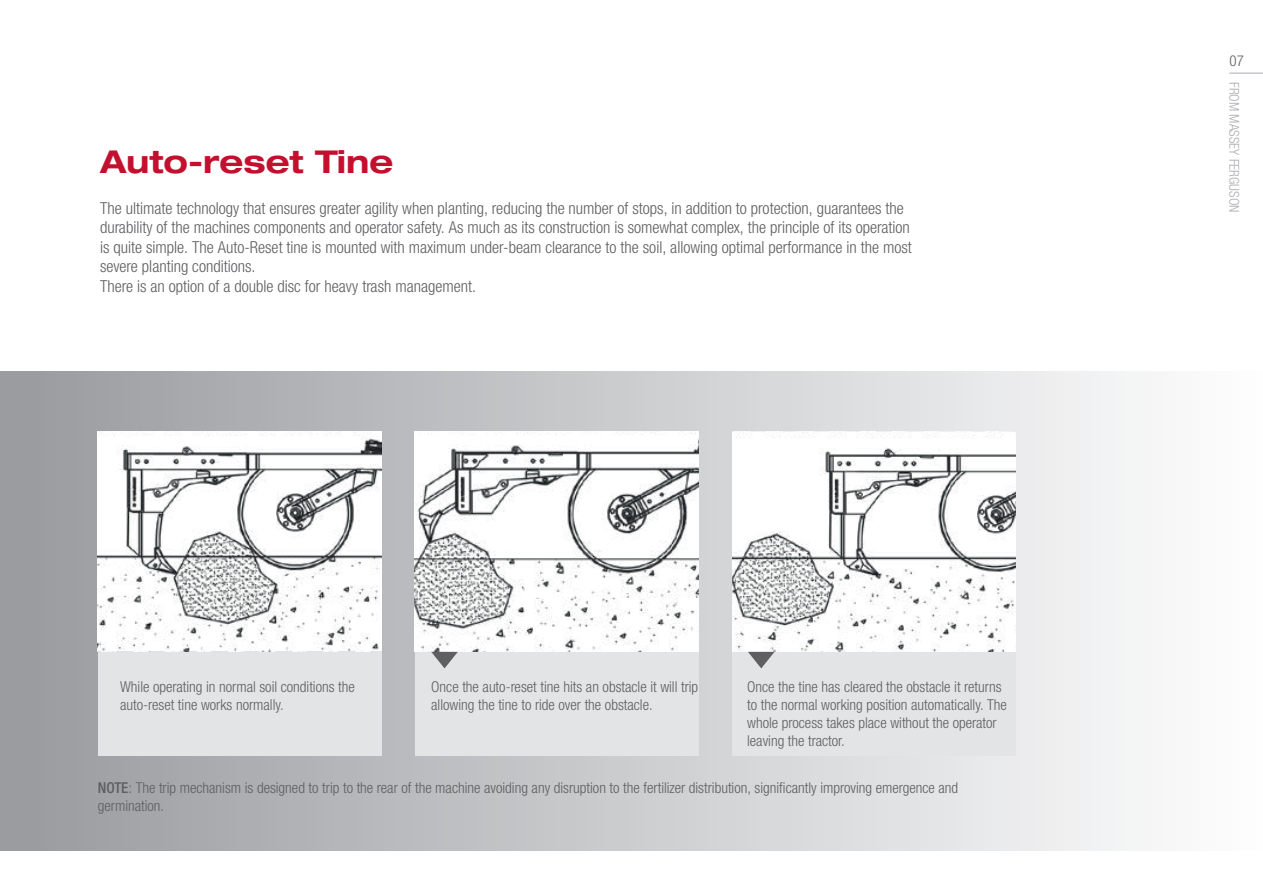
<style>
.page{position:relative;width:1263px;height:893px;background:#fff}
.page>*{position:absolute;margin:0;border:0;box-sizing:border-box;transform-origin:0 0}
.t1{font:700 expanded 31.5px "Helvetica Neue LTW1 G";color:#c3102f}
.t2{font:300 condensed 16.5px/19.5px "Helvetica Neue LTW1 G";color:#5f5f62}
.t3{font:300 condensed 15px/18px "Helvetica Neue LTW1 G";color:#5f5f62}
.t4{font:300 condensed 13.5px "Helvetica Neue LTW1 G";color:#abacb0}
.s1{font-weight:500}
</style>
<div class="page">
<hr style="left:1229px;top:73px;width:34px;height:1px;background:#abacb0">
<div style="left:0;top:372px;width:1263px;height:478px;background:linear-gradient(to right,#999b9f,#fff)"></div>
<img style="left:415px;top:431px;width:283px;height:221px">
<img style="left:98px;top:431px;width:283px;height:221px">
<img style="left:732px;top:431px;width:283px;height:221px">
<div style="left:732px;top:652px;width:283px;height:103px;background:#e3e4e6"></div>
<div style="left:415px;top:652px;width:283px;height:103px;background:#e3e4e6"></div>
<div style="left:98px;top:652px;width:283px;height:103px;background:#e3e4e6"></div>
<svg style="left:748px;top:652px;width:26px;height:16px"></svg>
<svg style="left:431px;top:652px;width:27px;height:16px"></svg>
<h1 class="t1" style="left:100px;top:142px;width:295px">Auto-reset Tine</h1>
<p class="t2" style="left:100px;top:198px;width:813px">The ultimate technology that ensures greater agility when planting, reducing the number of stops, in addition to protection, guarantees the durability of the machines components and operator safety. As much as its construction is somewhat complex, the principle of its operation is quite simple. The Auto-Reset tine is mounted with maximum under-beam clearance to the soil, allowing optimal performance in the most severe planting conditions.<br>There is an option of a double disc for heavy trash management.</p>
<p class="t3" style="left:431px;top:677px;width:269px">Once the auto-reset tine hits an obstacle it will trip allowing the tine to ride over the obstacle.</p>
<p class="t3" style="left:120px;top:678px;width:236px">While operating in normal soil conditions the auto-reset tine works normally.</p>
<p class="t3" style="left:747px;top:678px;width:261px">Once the tine has cleared the obstacle it returns to the normal working position automatically. The whole process takes place without the operator leaving the tractor.</p>
<p class="t3" style="left:98px;top:778px;width:862px"><span class="s1">NOTE</span>: The trip mechanism is designed to trip to the rear of the machine avoiding any disruption to the fertilizer distribution, significantly improving emergence and germination.</p>
<p class="t3" style="left:1229px;top:52px;width:16px">07</p>
<p class="t4" style="left:1242px;top:82px;width:132px;rotate:90deg">FROM MASSEY FERGUSON</p>
</div>
